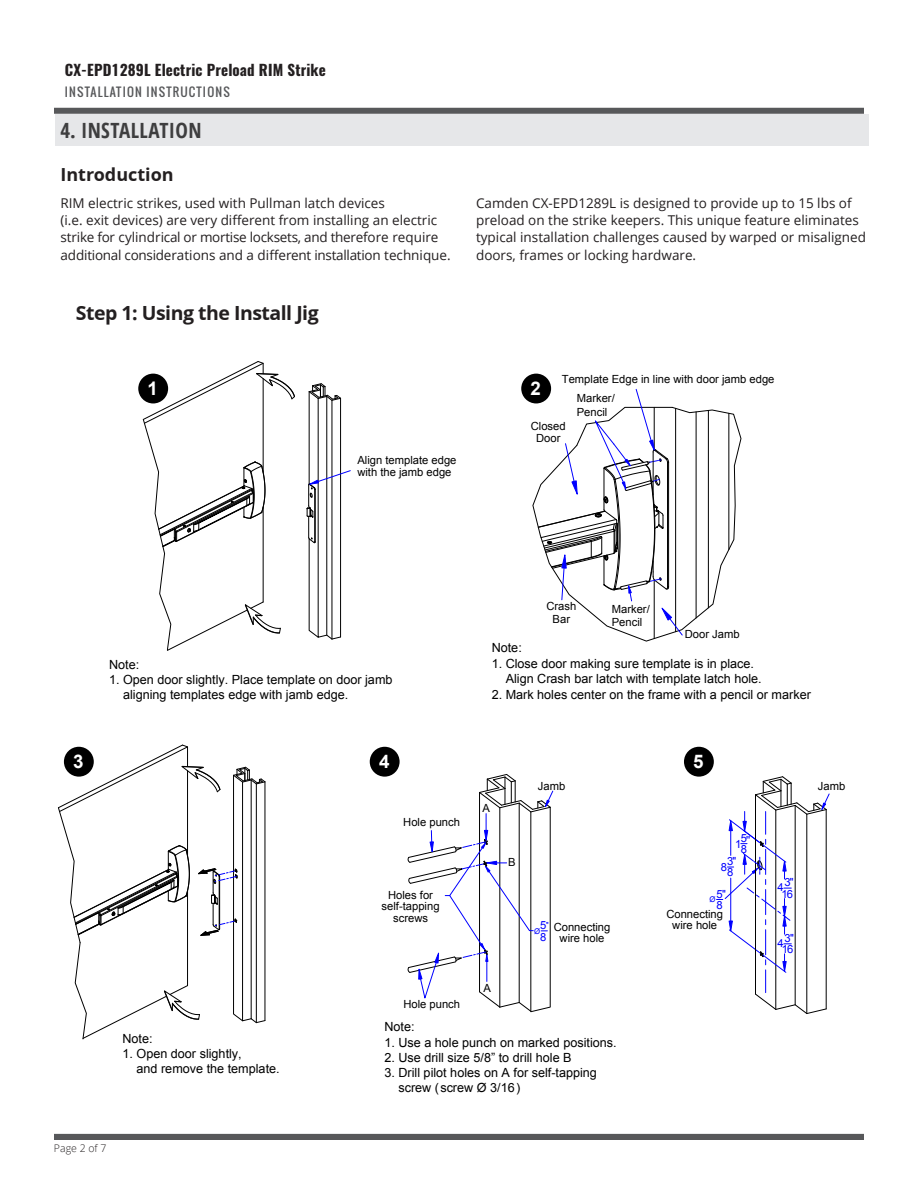
<style>
.page{position:relative;width:918px;height:1188px;background:#fff}
.page>*{position:absolute;margin:0;border:0;box-sizing:border-box;transform-origin:0 0}
._2018_-_H1_-Title_Al{font:700 condensed 21px "Open Sans";letter-spacing:.02em;color:#3e3e3f}
._2018_-_H1_-Sub_Titl{font:700 19.5px "Open Sans";letter-spacing:-.025em;color:#231f20}
.t1{font:700 18.75px "Arial";color:#fff}
._2018_-_H1_-Sub_Titl-2{font:700 18px "Open Sans";color:#231f20}
.t2{font:700 15px "Oswald";letter-spacing:.01em;color:#231f20}
._2018_-_Body_Text{font:13.5px/17.2px "Open Sans";color:#231f20}
.t3{font:12.6px/15.1px "Arial";color:#000}
.t4{font:12px "Oswald";letter-spacing:.1em;color:#57585a}
.t5{font:11.25px/12.6px "Arial";color:#000}
.t6{font:11.25px/10.9px "Arial";color:#00f}
._2018_-_page___align{font:300 10.5px "Open Sans";color:#231f20}
.t7{font:8.4px "Arial";color:#00f}
.t8{font:7.8px "Arial";color:#00f}
</style>
<div class="page">
<div style="left:54px;top:1134px;width:810px;height:6px;background:#57585a"></div>
<div style="left:54px;top:108px;width:810px;height:6px;background:#57585a"></div>
<div style="left:55px;top:114px;width:813px;height:32px;background:#e6e7e9"></div>
<svg style="left:532px;top:409px;width:210px;height:233px"></svg>
<hr style="left:708px;top:410px;width:1px;height:198px;background:#000">
<hr style="left:654px;top:580px;width:1px;height:59px;background:#000">
<hr style="left:696px;top:412px;width:1px;height:206px;background:#000">
<hr style="left:728px;top:413px;width:1px;height:137px;background:#000">
<svg style="left:306px;top:383px;width:45px;height:257px"></svg>
<svg style="left:142px;top:361px;width:153px;height:290px"></svg>
<svg style="left:717px;top:776px;width:113px;height:238px"></svg>
<svg style="left:408px;top:774px;width:146px;height:239px"></svg>
<svg style="left:58px;top:744px;width:208px;height:296px"></svg>
<svg style="left:537px;top:388px;width:147px;height:248px"></svg>
<div style="left:138px;top:374px;width:30px;height:29px;background:#000;border-radius:50%"></div>
<div style="left:521px;top:374px;width:30px;height:29px;background:#000;border-radius:50%"></div>
<div style="left:684px;top:747px;width:30px;height:30px;background:#000;border-radius:50%"></div>
<div style="left:370px;top:747px;width:30px;height:30px;background:#000;border-radius:50%"></div>
<div style="left:64px;top:747px;width:30px;height:30px;background:#000;border-radius:50%"></div>
<p class="t2" style="left:65px;top:60px;width:263px">CX-EPD1289L Electric Preload RIM Strike</p>
<p class="t4" style="left:65px;top:83px;width:167px">INSTALLATION INSTRUCTIONS</p>
<p class="_2018_-_H1_-Title_Al" style="left:60px;top:116px;width:143px">4. INSTALLATION</p>
<p class="_2018_-_H1_-Sub_Titl-2" style="left:60px;top:164px;width:115px">Introduction</p>
<p class="_2018_-_Body_Text" style="left:60px;top:194px;width:392px">RIM electric strikes, used with Pullman latch devices<br>(i.e. exit devices) are very different from installing an electric strike for cylindrical or mortise locksets, and therefore require additional considerations and a different installation technique.</p>
<p class="_2018_-_Body_Text" style="left:476px;top:194px;width:392px">Camden CX-EPD1289L is designed to provide up to 15 lbs of preload on the strike keepers. This unique feature eliminates typical installation challenges caused by warped or misaligned doors, frames or locking hardware.</p>
<p class="_2018_-_H1_-Sub_Titl" style="left:76px;top:302px;width:244px">Step 1: Using the Install Jig</p>
<p class="t5" style="left:577px;top:369px;width:199px;line-height:19.8px;text-indent:-15px">Template Edge in line with door jamb edge<br>Marker/</p>
<p class="t5" style="left:577px;top:406px;width:32px">Pencil</p>
<p class="t5" style="left:531px;top:420px;width:36px;text-align:center">Closed<br>Door</p>
<p class="t1" style="left:148px;top:376px;width:12px">1</p>
<p class="t1" style="left:531px;top:376px;width:12px">2</p>
<p class="t5" style="left:357px;top:454px;width:101px">Align template edge with the jamb edge</p>
<p class="t3" style="left:109px;top:657px;width:32px">Note:</p>
<p class="t3" style="left:123px;top:672px;width:271px;text-indent:-14px">1. Open door slightly. Place template on door jamb aligning templates edge with jamb edge.</p>
<p class="t5" style="left:546px;top:600px;width:31px;text-align:center">Crash<br>Bar</p>
<p class="t5" style="left:612px;top:603px;width:40px">Marker/<br>Pencil</p>
<p class="t5" style="left:685px;top:628px;width:56px">Door Jamb</p>
<p class="t3" style="left:492px;top:641px;width:32px">Note:</p>
<p class="t3" style="left:506px;top:656px;width:258px;text-indent:-14px">1. Close door making sure template is in place.<br>Align Crash bar latch with template latch hole.</p>
<p class="t3" style="left:492px;top:688px;width:321px">2. Mark holes center on the frame with a pencil or marker</p>
<p class="t1" style="left:73px;top:749px;width:12px">3</p>
<p class="t1" style="left:379px;top:749px;width:12px">4</p>
<p class="t1" style="left:693px;top:749px;width:12px">5</p>
<p class="t3" style="left:123px;top:1031px;width:32px">Note:</p>
<p class="t3" style="left:137px;top:1046px;width:145px;text-indent:-14px">1. Open door slightly,<br>and remove the template.</p>
<p class="_2018_-_page___align" style="left:54px;top:1141px;width:54px">Page 2 of 7</p>
<p class="t5" style="left:403px;top:816px;width:58px">Hole punch</p>
<p class="t5" style="left:382px;top:890px;width:60px;line-height:11.2px;text-align:center">Holes for self-tapping screws</p>
<p class="t5" style="left:403px;top:998px;width:58px">Hole punch</p>
<p class="t5" style="left:482px;top:802px;width:9px">A</p>
<p class="t5" style="left:508px;top:856px;width:9px">B</p>
<p class="t5" style="left:483px;top:982px;width:9px">A</p>
<p class="t5" style="left:538px;top:780px;width:29px">Jamb</p>
<p class="t5" style="left:818px;top:780px;width:29px">Jamb</p>
<p class="t6" style="left:735px;top:839px;width:8px">1</p>
<p class="t6" style="left:741px;top:833px;width:8px">5<br>8</p>
<p class="t6" style="left:746px;top:835px;width:5px">''</p>
<p class="t6" style="left:727px;top:856px;width:11px">3''<br>8</p>
<p class="t6" style="left:721px;top:862px;width:8px">8</p>
<p class="t8" style="left:709px;top:895px;width:15px">Ø<sup>5</sup></p>
<p class="t6" style="left:717px;top:900px;width:8px">8</p>
<p class="t6" style="left:722px;top:889px;width:5px">''</p>
<p class="t5" style="left:666px;top:908px;width:58px">Connecting</p>
<p class="t5" style="left:554px;top:921px;width:58px">Connecting</p>
<p class="t5" style="left:672px;top:919px;width:46px">wire hole</p>
<p class="t5" style="left:560px;top:932px;width:46px">wire hole</p>
<p class="t8" style="left:534px;top:926px;width:14px">Ø<sup>5</sup></p>
<p class="t6" style="left:540px;top:932px;width:8px">8</p>
<p class="t7" style="left:546px;top:919px;width:4px">''</p>
<p class="t6" style="left:777px;top:881px;width:17px;line-height:9px;text-align:center">43<br>16</p>
<p class="t6" style="left:790px;top:877px;width:5px">''</p>
<p class="t6" style="left:777px;top:936px;width:18px;line-height:8.7px;text-align:center">43<br>16</p>
<p class="t6" style="left:790px;top:933px;width:5px">''</p>
<p class="t3" style="left:384px;top:1020px;width:32px">Note:</p>
<p class="t3" style="left:384px;top:1035px;width:234px">1. Use a hole punch on marked positions.</p>
<p class="t3" style="left:384px;top:1050px;width:189px">2. Use drill size 5/8” to drill hole B</p>
<p class="t3" style="left:398px;top:1065px;width:200px;text-indent:-14px">3. Drill pilot holes on A for self-tapping screw (screw Ø 3/16)</p>
</div>
